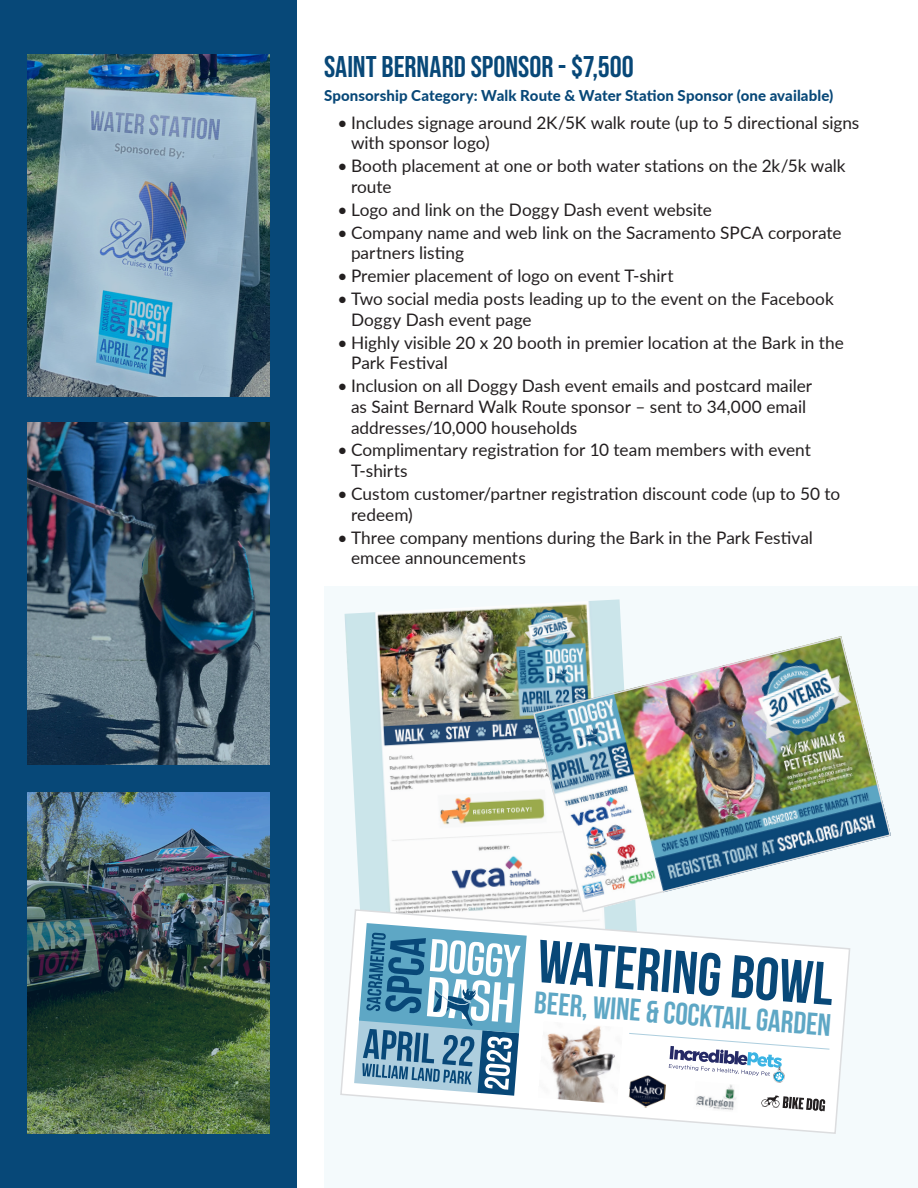
<style>
.page{position:relative;width:918px;height:1188px;background:#fff}
.page>*{position:absolute;margin:0;border:0;box-sizing:border-box;transform-origin:0 0}
.t1{font:60.45px "Bebas Neue";color:#084878}
.t2{font:31.2px "Bebas Neue";color:#5ea7c5}
.Sponsor_Name{font:30px "Bebas Neue";color:#084878}
.t3{font:17.25px/20.7px "Lato";color:#231f20}
.Sponsor_Level_Descri{font:800 15px "Lato";letter-spacing:.005em;color:#084878}
</style>
<div class="page">
<div style="left:324px;top:586px;width:594px;height:602px;background:#f4fafc"></div>
<img style="left:345px;top:599px;width:277px;height:309px">
<img style="left:532px;top:635px;width:359px;height:273px">
<svg style="left:340px;top:908px;width:510px;height:226px"></svg>
<img style="left:0;top:0;width:297px;height:1188px">
<p class="Sponsor_Name" style="left:324px;top:49px;width:311px">SAINT BERNARD SPONSOR - $7,500</p>
<p class="Sponsor_Level_Descri" style="left:324px;top:85px;width:511px">Sponsorship Category: Walk Route &amp; Water Station Sponsor (one available)</p>
<p class="t3" style="left:351px;top:111px;width:510px;text-indent:-14px">• Includes signage around 2K/5K walk route (up to 5 directional signs with sponsor logo)</p>
<p class="t3" style="left:351px;top:155px;width:496px;text-indent:-14px">• Booth placement at one or both water stations on the 2k/5k walk route</p>
<p class="t3" style="left:338px;top:198px;width:376px">• Logo and link on the Doggy Dash event website</p>
<p class="t3" style="left:351px;top:221px;width:492px;text-indent:-14px">• Company name and web link on the Sacramento SPCA corporate partners listing</p>
<p class="t3" style="left:338px;top:265px;width:338px">• Premier placement of logo on event T-shirt</p>
<p class="t3" style="left:351px;top:288px;width:484px;text-indent:-14px">• Two social media posts leading up to the event on the Facebook<br>Doggy Dash event page</p>
<p class="t3" style="left:351px;top:331px;width:494px;text-indent:-14px">• Highly visible 20 x 20 booth in premier location at the Bark in the<br>Park Festival</p>
<p class="t3" style="left:351px;top:375px;width:463px;text-indent:-14px">• Inclusion on all Doggy Dash event emails and postcard mailer as Saint Bernard Walk Route sponsor – sent to 34,000 email addresses/10,000 households</p>
<p class="t3" style="left:351px;top:439px;width:461px;text-indent:-14px">• Complimentary registration for 10 team members with event<br>T-shirts</p>
<p class="t3" style="left:351px;top:483px;width:491px;text-indent:-14px">• Custom customer/partner registration discount code (up to 50 to redeem)</p>
<p class="t3" style="left:351px;top:526px;width:463px;text-indent:-14px">• Three company mentions during the Bark in the Park Festival emcee announcements</p>
<p class="t1" style="left:540px;top:929px;width:298px;rotate:4deg">Watering Bowl</p>
<p class="t2" style="left:536px;top:984px;width:299px;rotate:5deg">Beer, Wine &amp; Cocktail Garden</p>
</div>
